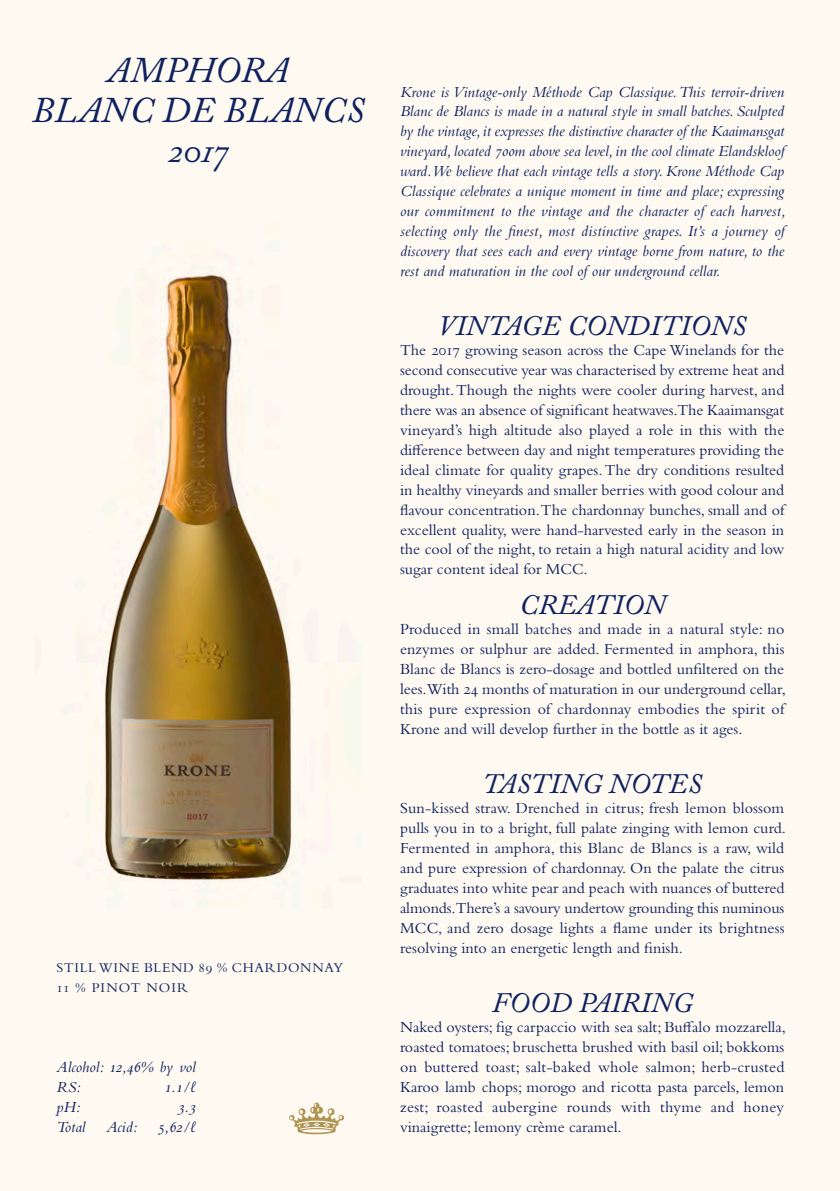
<style>
.page{position:relative;width:840px;height:1191px;background:#fff}
.page>*{position:absolute;margin:0;border:0;box-sizing:border-box;transform-origin:0 0}
.t1{font:italic 36px/40px "Adobe Caslon Pro";letter-spacing:.015em;color:#0f215f;text-align:center}
.t2{font:italic 28px "Adobe Caslon Pro";letter-spacing:.015em;color:#0f215f}
.t3{font:16px/20px "Bembo Std";color:#0f215f;text-align:justify}
.t4{font:italic 16px/20px "Bembo Std";color:#0f215f;text-align:justify}
.t5{font:14px/19.8px "Bembo Std";letter-spacing:.05em;color:#0f215f}
</style>
<div class="page">
<div style="left:0;top:0;width:839px;height:1191px;background:#fef9f1"></div>
<svg style="left:289px;top:1102px;width:55px;height:32px"></svg>
<img style="left:105px;top:273px;width:187px;height:607px">
<p class="t1" style="left:107px;top:50px;width:182px">AMPHORA</p>
<p class="t1" style="left:32px;top:90px;width:334px">BLANC DE BLANCS<br>2017</p>
<p class="t5" style="left:56px;top:958px;width:288px">STILL WINE BLEND 89 % CHARDONNAY<br>11 % PINOT NOIR</p>
<p class="t4" style="left:56px;top:1056px;width:141px">Alcohol: 12,46% by vol</p>
<p class="t4" style="left:56px;top:1076px;width:26px">RS:</p>
<p class="t4" style="left:164px;top:1076px;width:33px">1.1/ℓ</p>
<p class="t4" style="left:56px;top:1096px;width:25px">pH:</p>
<p class="t4" style="left:178px;top:1096px;width:20px">3.3</p>
<p class="t4" style="left:56px;top:1116px;width:31px">Total</p>
<p class="t4" style="left:106px;top:1116px;width:33px">Acid:</p>
<p class="t4" style="left:158px;top:1116px;width:39px">5,62/ℓ</p>
<p class="t4" style="left:400px;top:81px;width:387px">Krone is Vintage-only Méthode Cap Classique. This terroir-driven Blanc de Blancs is made in a natural style in small batches. Sculpted by the vintage, it expresses the distinctive character of the Kaaimansgat vineyard, located 700m above sea level, in the cool climate Elandskloof ward. We believe that each vintage tells a story. Krone Méthode Cap Classique celebrates a unique moment in time and place; expressing our commitment to the vintage and the character of each harvest, selecting only the finest, most distinctive grapes. It’s a journey of discovery that sees each and every vintage borne from nature, to the rest and maturation in the cool of our underground cellar.</p>
<p class="t2" style="left:438px;top:309px;width:309px">VINTAGE CONDITIONS</p>
<p class="t3" style="left:400px;top:340px;width:385px">The 2017 growing season across the Cape Winelands for the second consecutive year was characterised by extreme heat and drought. Though the nights were cooler during harvest, and there was an absence of significant heatwaves.The Kaaimansgat vineyard’s high altitude also played a role in this with the difference between day and night temperatures providing the ideal climate for quality grapes. The dry conditions resulted in healthy vineyards and smaller berries with good colour and flavour concentration. The chardonnay bunches, small and of excellent quality, were hand-harvested early in the season in the cool of the night, to retain a high natural acidity and low sugar content ideal for MCC.</p>
<p class="t2" style="left:519px;top:588px;width:147px">CREATION</p>
<p class="t3" style="left:400px;top:618px;width:387px">Produced in small batches and made in a natural style: no enzymes or sulphur are added. Fermented in amphora, this Blanc de Blancs is zero-dosage and bottled unfiltered on the lees.With 24 months of maturation in our underground cellar, this pure expression of chardonnay embodies the spirit of Krone and will develop further in the bottle as it ages.</p>
<p class="t2" style="left:482px;top:767px;width:220px">TASTING NOTES</p>
<p class="t3" style="left:400px;top:798px;width:387px">Sun-kissed straw. Drenched in citrus; fresh lemon blossom pulls you in to a bright, full palate zinging with lemon curd.<br>Fermented in amphora, this Blanc de Blancs is a raw, wild and pure expression of chardonnay. On the palate the citrus graduates into white pear and peach with nuances of buttered almonds.There’s a savoury undertow grounding this numinous MCC, and zero dosage lights a flame under its brightness resolving into an energetic length and finish.</p>
<p class="t2" style="left:491px;top:986px;width:202px">FOOD PAIRING</p>
<p class="t3" style="left:400px;top:1016px;width:387px">Naked oysters; fig carpaccio with sea salt; Buffalo mozzarella, roasted tomatoes; bruschetta brushed with basil oil; bokkoms on buttered toast; salt-baked whole salmon; herb-crusted Karoo lamb chops; morogo and ricotta pasta parcels, lemon zest; roasted aubergine rounds with thyme and honey vinaigrette; lemony crème caramel.</p>
</div>
